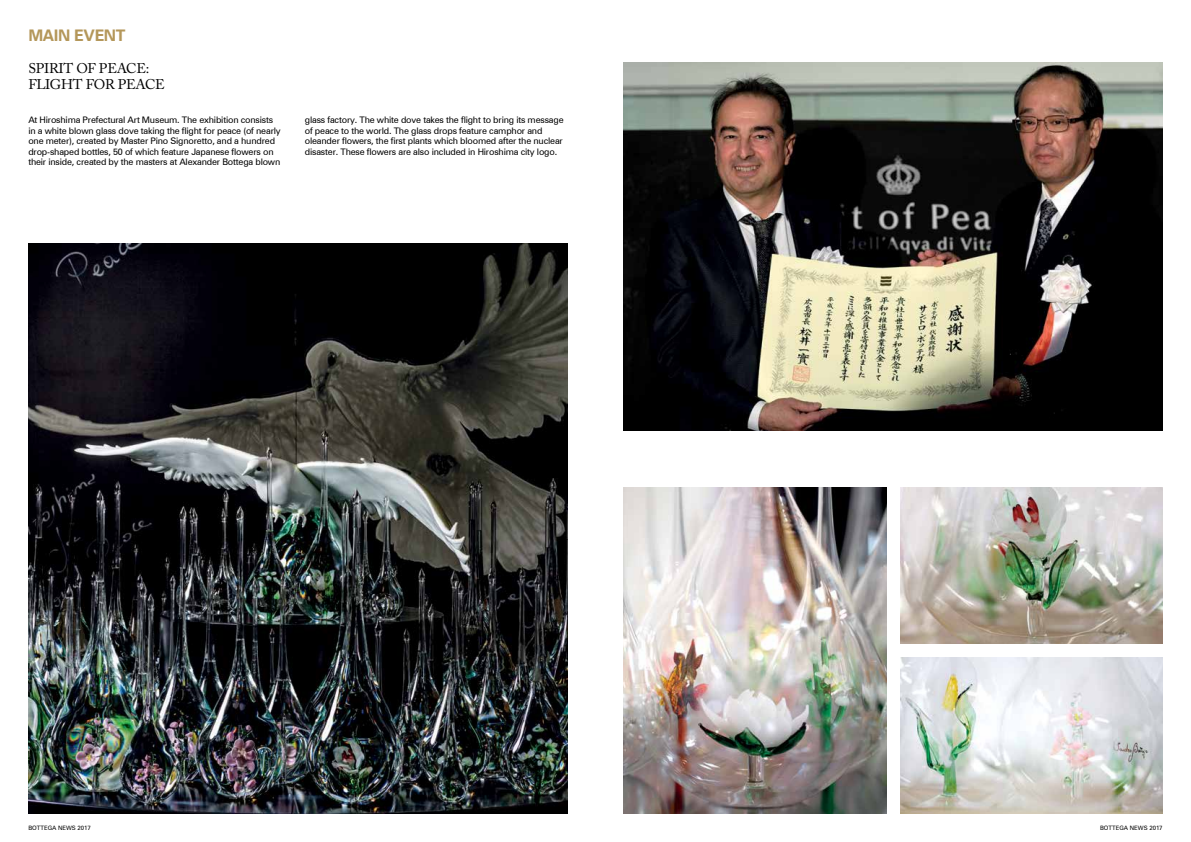
<style>
.page{position:relative;width:1191px;height:842px;background:#fff}
.page>*{position:absolute;margin:0;border:0;box-sizing:border-box;transform-origin:0 0}
.t1{font:700 16px "Zurich BT";letter-spacing:-.02em;color:#b4975a}
.t2{font:14px/16px "Adobe Caslon Pro";letter-spacing:-.02em;color:#000}
.t3{font:9px/10.5px "Zurich BT";letter-spacing:-.02em;color:#000}
.t4{font:6px "Zurich BT";color:#000}
</style>
<div class="page">
<img style="left:900px;top:658px;width:262px;height:156px">
<img style="left:900px;top:488px;width:262px;height:155px">
<img style="left:624px;top:488px;width:262px;height:326px">
<img style="left:28px;top:243px;width:539px;height:571px">
<img style="left:624px;top:62px;width:538px;height:369px">
<h1 class="t1" style="left:28px;top:25px;width:99px">MAIN EVENT</h1>
<h2 class="t2" style="left:28px;top:60px;width:138px">SPIRIT OF PEACE:<br>FLIGHT FOR PEACE</h2>
<p class="t3" style="left:28px;top:115px;width:254px">At Hiroshima Prefectural Art Museum. The exhibition consists in a white blown glass dove taking the flight for peace (of nearly one meter), created by Master Pino Signoretto, and a hundred drop-shaped bottles, 50 of which feature Japanese flowers on their inside, created by the masters at Alexander Bottega blown</p>
<p class="t3" style="left:305px;top:115px;width:260px">glass factory. The white dove takes the flight to bring its message of peace to the world. The glass drops feature camphor and oleander flowers, the first plants which bloomed after the nuclear disaster. These flowers are also included in Hiroshima city logo.</p>
<p class="t4" style="left:28px;top:824px;width:64px">BOTTEGA NEWS 2017</p>
<p class="t4" style="left:1100px;top:824px;width:64px">BOTTEGA NEWS 2017</p>
</div>
